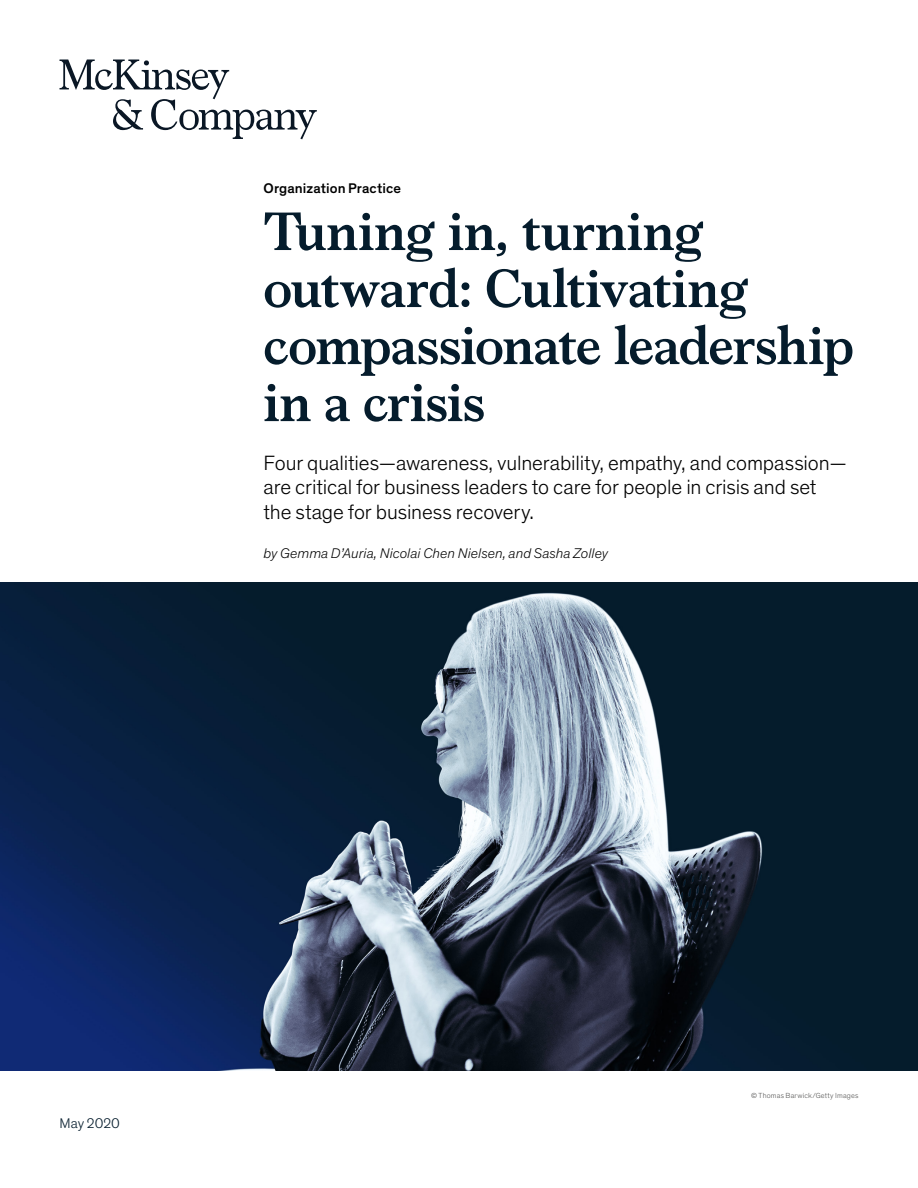
<style>
.page{position:relative;width:918px;height:1188px;background:#fff}
.page>*{position:absolute;margin:0;border:0;box-sizing:border-box;transform-origin:0 0}
.t1{font:700 54px/57px "Bower";letter-spacing:-.005em;color:#051c2c}
.t2{font:300 21px/24.8px "Theinhardt Pan";letter-spacing:-.005em;color:#000}
.t3{font:italic 300 14.25px "Theinhardt Pan";letter-spacing:.005em;color:#000}
.t4{font:500 14.25px "Theinhardt Pan";letter-spacing:.005em;color:#000}
.t5{font:300 14.25px "Theinhardt Pan";letter-spacing:.005em;color:#051c2c}
.t6{font:300 7.5px "Theinhardt Pan";letter-spacing:.025em;color:#575756}
</style>
<div class="page">
<img style="left:0;top:582px;width:918px;height:488px">
<svg style="left:60px;top:60px;width:257px;height:79px"></svg>
<p class="t4" style="left:264px;top:178px;width:139px">Organization Practice</p>
<h1 class="t1" style="left:264px;top:199px;width:592px">Tuning in, turning outward: Cultivating compassionate leadership in a crisis</h1>
<p class="t2" style="left:264px;top:449px;width:585px">Four qualities—awareness, vulnerability, empathy, and compassion— are critical for business leaders to care for people in crisis and set the stage for business recovery.</p>
<p class="t3" style="left:264px;top:543px;width:346px">by Gemma D’Auria, Nicolai Chen Nielsen, and Sasha Zolley</p>
<p class="t5" style="left:60px;top:1114px;width:62px">May 2020</p>
<p class="t6" style="left:751px;top:1090px;width:109px">© Thomas Barwick/Getty Images</p>
</div>
